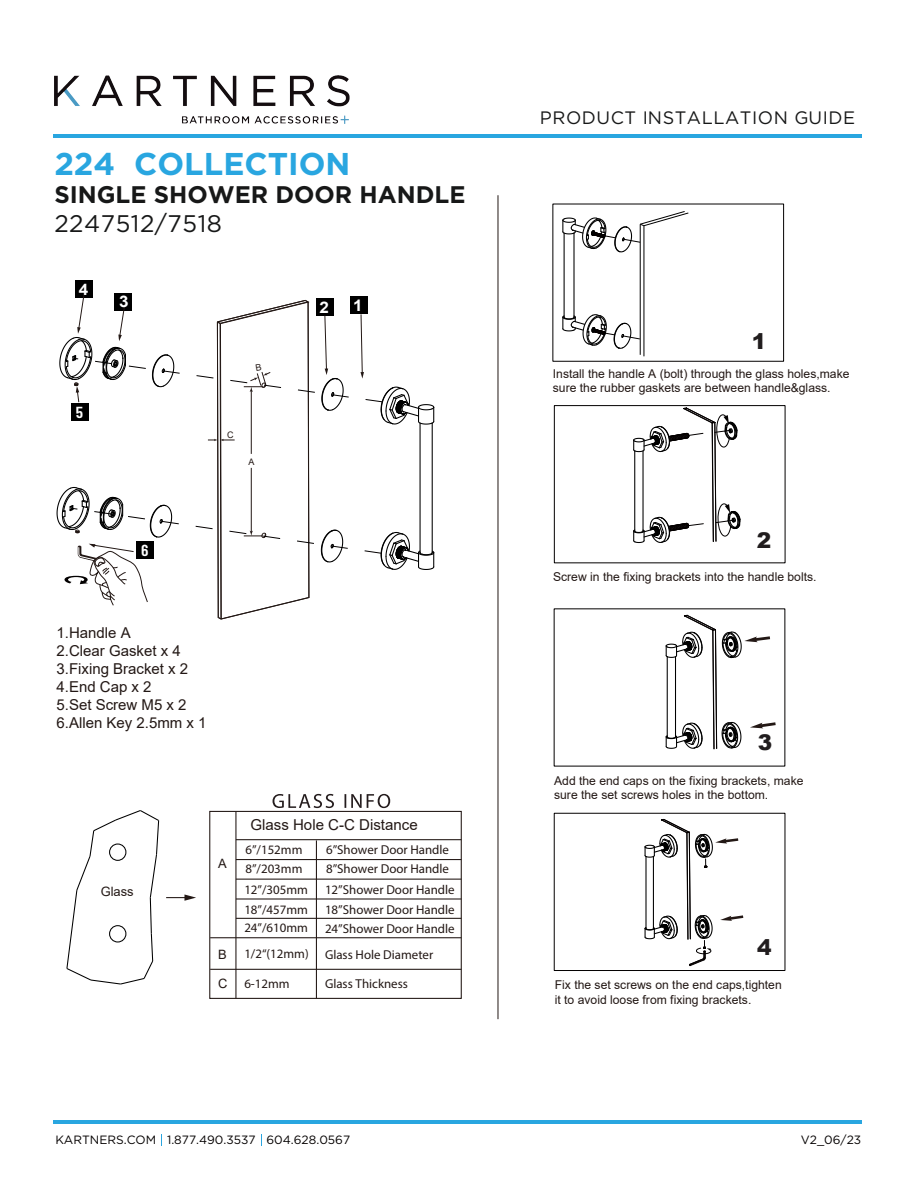
<style>
.page{position:relative;width:917px;height:1188px;background:#fff}
.page>*{position:absolute;margin:0;border:0;box-sizing:border-box;transform-origin:0 0}
.t1{font:700 31.5px "Gotham";color:#29a6e0}
.t2{font:700 24px "Gotham";color:#171818}
.t3{font:24px "Gotham";letter-spacing:.02em;color:#171818}
.t4{font:900 21.6px "Arial";color:#211d1e}
.t5{font:18px "Gotham";letter-spacing:.03em;color:#171818}
.t6{font:700 15.9px "Arial";color:#fff;scale:1.07 1}
.t7{font:600 15.9px "Barlow Condensed";color:#fff;scale:1.07 1}
.t8{font:15px/18px "Arial";color:#231815}
.t9{font:12.9px/20.1px "Myriad Pro";color:#231815}
.t10{font:12.9px "Arial";color:#231815}
.t11{font:12.15px/14.5px "Arial";color:#231815}
.t12{font:12px "Gotham";color:#040000}
.t13{font:9px "Arial";color:#231815}
</style>
<div class="page">
<hr style="left:54px;top:134px;width:807px;height:4px;background:#29a6e0">
<hr style="left:54px;top:1120px;width:807px;height:4px;background:#29a6e0">
<img style="left:55px;top:76px;width:294px;height:48px">
<hr style="left:235px;top:811px;width:1px;height:187px;background:#231815">
<hr style="left:316px;top:840px;width:1px;height:158px;background:#231815">
<div style="left:209px;top:811px;width:253px;height:188px;border:1px solid #231815"></div>
<hr style="left:236px;top:839px;width:225px;height:1px;background:#231815">
<hr style="left:236px;top:859px;width:225px;height:1px;background:#231815">
<hr style="left:236px;top:879px;width:225px;height:1px;background:#231815">
<hr style="left:236px;top:898px;width:225px;height:2px;background:#231815">
<hr style="left:236px;top:918px;width:225px;height:1px;background:#231815">
<hr style="left:210px;top:937px;width:251px;height:1px;background:#231815">
<hr style="left:210px;top:969px;width:251px;height:1px;background:#231815">
<hr style="left:497px;top:195px;width:1px;height:824px;background:#231815">
<svg style="left:66px;top:810px;width:94px;height:175px"></svg>
<div style="left:109px;top:925px;width:17px;height:18px;border:1px solid #000;border-radius:50%"></div>
<div style="left:109px;top:844px;width:17px;height:17px;border:1px solid #000;border-radius:50%"></div>
<svg style="left:166px;top:894px;width:30px;height:7px"></svg>
<svg style="left:272px;top:794px;width:118px;height:14px"></svg>
<div style="left:114px;top:293px;width:18px;height:17px;background:#000"></div>
<div style="left:75px;top:280px;width:18px;height:18px;background:#000"></div>
<div style="left:552px;top:204px;width:232px;height:158px;border:1px solid #030000"></div>
<hr style="left:639px;top:224px;width:1px;height:131px;background:#000">
<hr style="left:643px;top:226px;width:1px;height:130px;background:#000">
<div style="left:554px;top:405px;width:231px;height:158px;border:1px solid #030000"></div>
<div style="left:553px;top:813px;width:232px;height:158px;border:1px solid #030000"></div>
<hr style="left:563px;top:233px;width:1px;height:84px;background:#000">
<hr style="left:573px;top:233px;width:1px;height:84px;background:#000">
<svg style="left:562px;top:211px;width:127px;height:48px"></svg>
<svg style="left:562px;top:312px;width:78px;height:43px"></svg>
<svg style="left:633px;top:407px;width:108px;height:137px"></svg>
<svg style="left:665px;top:614px;width:110px;height:136px"></svg>
<svg style="left:644px;top:818px;width:99px;height:148px"></svg>
<svg style="left:56px;top:295px;width:379px;height:325px"></svg>
<h1 class="t1" style="left:54px;top:145px;width:297px">224 COLLECTION</h1>
<h2 class="t2" style="left:54px;top:181px;width:412px">SINGLE SHOWER DOOR HANDLE</h2>
<h2 class="t3" style="left:54px;top:210px;width:169px">2247512/7518</h2>
<h3 class="t6" style="left:79px;top:278px;width:10px">4</h3>
<h3 class="t6" style="left:119px;top:290px;width:10px">3</h3>
<h3 class="t6" style="left:319px;top:296px;width:10px">2</h3>
<h3 class="t6" style="left:353px;top:294px;width:10px">1</h3>
<h3 class="t7" style="left:76px;top:402px;width:8px">5</h3>
<p class="t13" style="left:227px;top:429px;width:8px">C</p>
<p class="t13" style="left:248px;top:455px;width:8px">A</p>
<h3 class="t7" style="left:141px;top:540px;width:8px">6</h3>
<p class="t8" style="left:56px;top:624px;width:152px">1.Handle A<br>2.Clear Gasket x 4<br>3.Fixing Bracket x 2<br>4.End Cap x 2<br>5.Set Screw M5 x 2<br>6.Allen Key 2.5mm x 1</p>
<p class="t10" style="left:101px;top:883px;width:34px">Glass</p>
<p class="t10" style="left:218px;top:854px;width:10px">A</p>
<p class="t10" style="left:218px;top:945px;width:10px">B</p>
<p class="t10" style="left:218px;top:974px;width:11px">C</p>
<p class="t8" style="left:250px;top:816px;width:169px">Glass Hole C-C Distance</p>
<p class="t9" style="left:245px;top:839px;width:58px">6”/152mm</p>
<p class="t9" style="left:326px;top:840px;width:124px">6”Shower Door Handle</p>
<p class="t9" style="left:244px;top:859px;width:65px">8”/203mm<br>12”/305mm<br>18”/457mm</p>
<p class="t9" style="left:325px;top:859px;width:131px">8”Shower Door Handle<br>12”Shower Door Handle<br>18”Shower Door Handle</p>
<p class="t9" style="left:244px;top:944px;width:66px">1/2“(12mm)</p>
<p class="t9" style="left:325px;top:944px;width:110px">Glass Hole Diameter</p>
<p class="t9" style="left:244px;top:973px;width:47px">6-12mm</p>
<p class="t9" style="left:325px;top:973px;width:84px">Glass Thickness</p>
<p class="t9" style="left:244px;top:918px;width:65px">24”/610mm</p>
<p class="t9" style="left:325px;top:918px;width:131px">24”Shower Door Handle</p>
<h3 class="t5" style="left:540px;top:108px;width:317px">PRODUCT INSTALLATION GUIDE</h3>
<h3 class="t4" style="left:751px;top:325px;width:16px">1</h3>
<p class="t11" style="left:553px;top:366px;width:298px">Install the handle A (bolt) through the glass holes,make sure the rubber gaskets are between handle&amp;glass.</p>
<h3 class="t4" style="left:756px;top:525px;width:16px">2</h3>
<p class="t11" style="left:553px;top:569px;width:265px">Screw in the fixing brackets into the handle bolts.</p>
<h3 class="t4" style="left:757px;top:726px;width:16px">3</h3>
<p class="t11" style="left:554px;top:773px;width:251px">Add the end caps on the fixing brackets, make sure the set screws holes in the bottom.</p>
<h3 class="t4" style="left:757px;top:931px;width:16px">4</h3>
<p class="t11" style="left:554px;top:977px;width:228px">Fix the set screws on the end caps,tighten it to avoid loose from fixing brackets.</p>
<p class="t12" style="left:55px;top:1133px;width:296px">KARTNERS.COM 1.877.490.3537 604.628.0567</p>
<p class="t12" style="left:800px;top:1133px;width:62px">V2_06/23</p>
</div>
